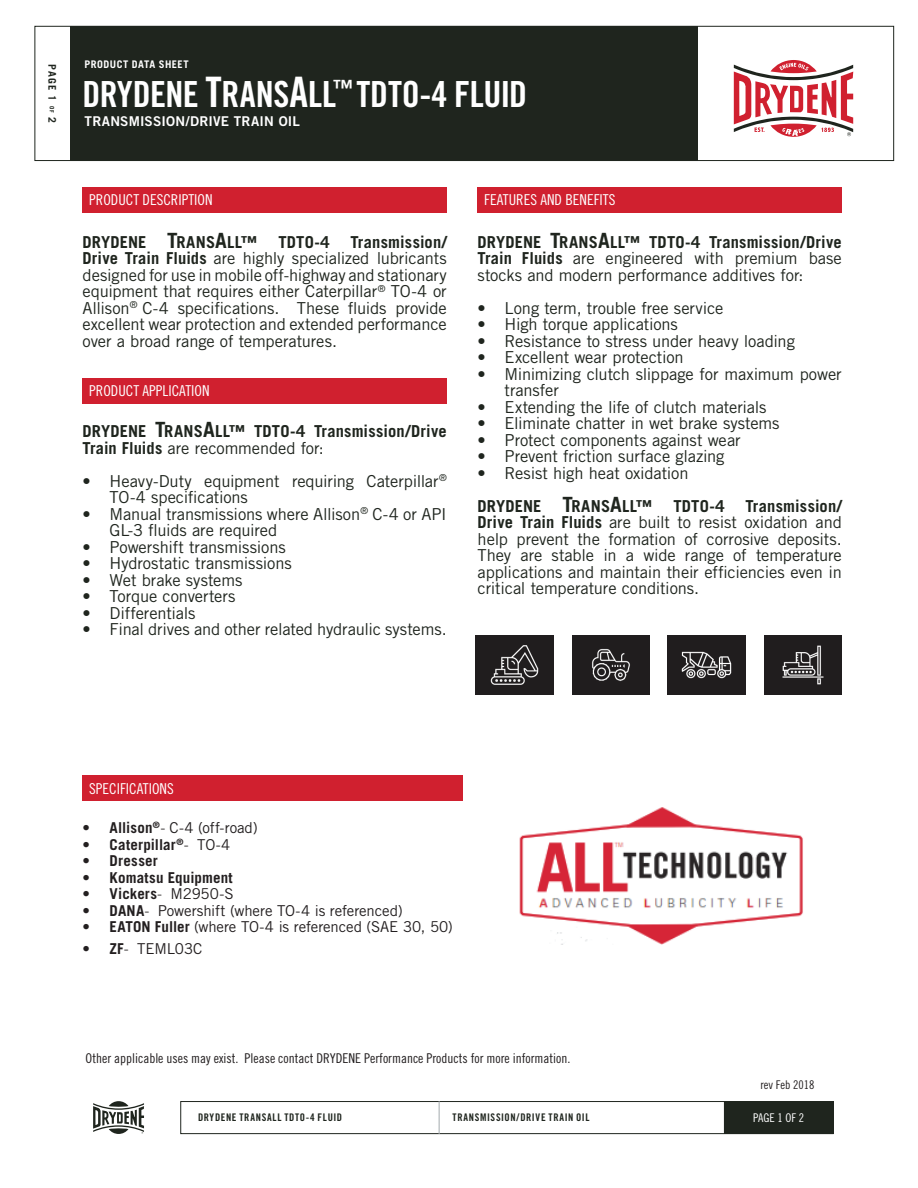
<style>
.page{position:relative;width:918px;height:1188px;background:#fff}
.page>*{position:absolute;margin:0;border:0;box-sizing:border-box;transform-origin:0 0}
.t1{font:36px "Trade Gothic LT Std Bd Cn 20";letter-spacing:-.01em;color:#fff}
.t2{font:16.5px/16.5px "Trade Gothic LT Std";letter-spacing:-.01em;color:#1f251e}
.t3{font:700 16.5px/16.5px "Trade Gothic LT Std";letter-spacing:.01em;color:#1f251e}
.t4{font:15px "Trade Gothic LT Std";letter-spacing:-.005em;color:#231f20}
.t5{font:15px "Trade Gothic LT Std Cn 18";color:#fff}
.t6{font:700 15px "Trade Gothic LT Std";letter-spacing:.01em;color:#231f20}
.t7{font:13.5px "Trade Gothic LT Std Cn 18";color:#231f20}
.t8{font:13.5px "Trade Gothic LT Std Bd 2";letter-spacing:.015em;color:#fff}
.t9{font:12px "Trade Gothic LT Std Cn 18";color:#231f20}
.t10{font:12px "Trade Gothic LT Std Cn 18";color:#fff}
.t11{font:10.5px "Trade Gothic LT Std Bd Cn 20";letter-spacing:.065em;color:#1f251e}
.t12{font:700 10.5px "Trade Gothic LT Std";letter-spacing:.045em;color:#fff}
.t13{font:700 10.5px "Trade Gothic LT Std";color:#1f251e}
.s1{font-size:6px}
.s2{font-size:42px}
.s3{font-weight:700}
.s4{font-weight:700;font-size:21px}
.s5{font-size:21px}
.s6{font-weight:400}
.s7{font-weight:300}
</style>
<div class="page">
<div style="left:180px;top:1101px;width:654px;height:33px;border:1px solid #1f251e"></div>
<hr style="left:439px;top:1101px;width:1px;height:33px;background:#a4aaad">
<svg style="left:93px;top:1101px;width:51px;height:33px"></svg>
<div style="left:35px;top:26px;width:859px;height:135px;background:#fff;border:1px solid #1f251e"></div>
<div style="left:70px;top:26px;width:628px;height:135px;background:#1f251e"></div>
<div style="left:724px;top:1101px;width:110px;height:33px;background:#1f251e"></div>
<div style="left:83px;top:187px;width:364px;height:26px;background:#d0202f"></div>
<div style="left:478px;top:187px;width:364px;height:26px;background:#d0202f"></div>
<div style="left:83px;top:378px;width:364px;height:26px;background:#d0202f"></div>
<div style="left:83px;top:776px;width:380px;height:25px;background:#d0202f"></div>
<img style="left:476px;top:635px;width:78px;height:59px">
<img style="left:668px;top:635px;width:78px;height:59px">
<img style="left:764px;top:635px;width:78px;height:59px">
<img style="left:572px;top:635px;width:78px;height:59px">
<svg style="left:734px;top:60px;width:119px;height:77px"></svg>
<img style="left:519px;top:807px;width:284px;height:138px">
<p class="t13" style="left:59px;top:64px;width:61px;rotate:90deg">PAGE 1 <span class="s1">OF</span> 2</p>
<p class="t12" style="left:85px;top:57px;width:106px">PRODUCT DATA SHEET</p>
<h1 class="t1" style="left:83px;top:72px;width:446px">DRYDENE <span class="s2">T</span>RANS<span class="s2">A</span>LL<sup>™</sup>TDTO-4 FLUID</h1>
<p class="t8" style="left:85px;top:113px;width:217px">TRANSMISSION/DRIVE TRAIN OIL</p>
<p class="t5" style="left:89px;top:191px;width:125px">PRODUCT DESCRIPTION</p>
<p class="t5" style="left:484px;top:191px;width:133px">FEATURES AND BENEFITS</p>
<p class="t2" style="left:83px;top:234px;width:366px;text-align:justify;text-indent:268px"><span class="s3">Transmission/ Drive Train Fluids</span> are highly specialized lubricants designed for use in mobile off-highway and stationary equipment that requires either Caterpillar<sup>®</sup> TO-4 or Allison<sup>®</sup> C-4 specifications. These fluids provide excellent wear protection and extended performance over a broad range of temperatures.</p>
<p class="t2" style="left:478px;top:234px;width:366px;text-align:justify"><span class="s3">DRYDENE</span> <span class="s4">T</span><span class="s3">RANS</span><span class="s4">A</span><span class="s3">LL™ TDTO-4 Transmission/Drive Train Fluids</span> are engineered with premium base stocks and modern performance additives for:</p>
<p class="t3" style="left:83px;top:234px;width:176px">DRYDENE <span class="s5">T</span>RANS<span class="s5">A</span>LL™</p>
<p class="t3" style="left:278px;top:234px;width:53px">TDTO-4</p>
<p class="t2" style="left:478px;top:300px;width:247px">• Long term, trouble free service</p>
<p class="t2" style="left:478px;top:316px;width:202px">• High torque applications</p>
<p class="t2" style="left:478px;top:333px;width:319px">• Resistance to stress under heavy loading</p>
<p class="t2" style="left:478px;top:349px;width:208px">• Excellent wear protection</p>
<p class="t2" style="left:505px;top:366px;width:339px;text-indent:-27px">• Minimizing clutch slippage for maximum power transfer</p>
<p class="t2" style="left:478px;top:399px;width:290px">• Extending the life of clutch materials</p>
<p class="t2" style="left:478px;top:415px;width:303px">• Eliminate chatter in wet brake systems</p>
<p class="t2" style="left:478px;top:432px;width:265px">• Protect components against wear</p>
<p class="t2" style="left:478px;top:448px;width:248px">• Prevent friction surface glazing</p>
<p class="t2" style="left:478px;top:456px;width:212px;line-height:33px">• Resist high heat oxidation<br><span class="s3">DRYDENE</span> <span class="s4">T</span><span class="s3">RANS</span><span class="s4">A</span><span class="s3">LL™</span></p>
<p class="t5" style="left:89px;top:382px;width:122px">PRODUCT APPLICATION</p>
<p class="t3" style="left:83px;top:423px;width:366px">DRYDENE <span class="s5">T</span>RANS<span class="s5">A</span>LL™ TDTO-4 Transmission/Drive<br>Train Fluids <span class="s6">are recommended for:</span></p>
<p class="t2" style="left:110px;top:472px;width:339px;text-indent:-27px">• Heavy-Duty equipment requiring Caterpillar<sup>®<br></sup>TO-4 specifications</p>
<p class="t2" style="left:110px;top:505px;width:339px;text-indent:-27px">• Manual transmissions where Allison<sup>®</sup> C-4 or API<br>GL-3 fluids are required</p>
<p class="t2" style="left:83px;top:538px;width:205px">• Powershift transmissions</p>
<p class="t2" style="left:83px;top:555px;width:211px">• Hydrostatic transmissions</p>
<p class="t2" style="left:83px;top:571px;width:161px">• Wet brake systems</p>
<p class="t2" style="left:83px;top:588px;width:154px">• Torque converters</p>
<p class="t2" style="left:83px;top:604px;width:114px">• Differentials</p>
<p class="t2" style="left:83px;top:621px;width:366px">• Final drives and other related hydraulic systems.</p>
<p class="t2" style="left:478px;top:498px;width:366px;text-align:justify;text-indent:268px"><span class="s3">Transmission/ Drive Train Fluids</span> are built to resist oxidation and help prevent the formation of corrosive deposits.<br>They are stable in a wide range of temperature applications and maintain their efficiencies even in critical temperature conditions.</p>
<p class="t3" style="left:673px;top:498px;width:53px">TDTO-4</p>
<p class="t5" style="left:89px;top:780px;width:86px">SPECIFICATIONS</p>
<p class="t4" style="left:83px;top:819px;width:177px"><span class="s3">• Allison</span><sup>®</sup><span class="s7">-</span> C-4 (off-road)</p>
<p class="t6" style="left:83px;top:835px;width:149px">• Caterpillar<sup>®</sup><span class="s7">-</span> <span class="s6">TO-4</span></p>
<p class="t6" style="left:83px;top:852px;width:77px">• Dresser</p>
<p class="t6" style="left:83px;top:868px;width:152px">• Komatsu Equipment</p>
<p class="t6" style="left:83px;top:885px;width:153px">• Vickers<span class="s7">-</span> <span class="s6">M2950-S</span></p>
<p class="t4" style="left:83px;top:901px;width:322px"><span class="s3">• DANA</span><span class="s7">-</span> Powershift (where TO-4 is referenced)</p>
<p class="t4" style="left:83px;top:918px;width:372px"><span class="s3">• EATON Fuller</span> (where TO-4 is referenced (SAE 30, 50)</p>
<p class="t4" style="left:83px;top:939px;width:121px"><span class="s3">• ZF</span><span class="s7">-</span> TEML03C</p>
<p class="t7" style="left:86px;top:1050px;width:486px">Other applicable uses may exist. Please contact DRYDENE Performance Products for more information.</p>
<p class="t9" style="left:760px;top:1077px;width:55px">rev Feb 2018</p>
<p class="t10" style="left:753px;top:1111px;width:53px">PAGE 1 OF 2</p>
<p class="t11" style="left:198px;top:1111px;width:146px">DRYDENE TRANSALL TDTO-4 FLUID</p>
<p class="t12" style="left:759px;top:1111px;width:61px">PAGE 1 OF 3</p>
<p class="t11" style="left:453px;top:1111px;width:138px">TRANSMISSION/DRIVE TRAIN OIL</p>
</div>
